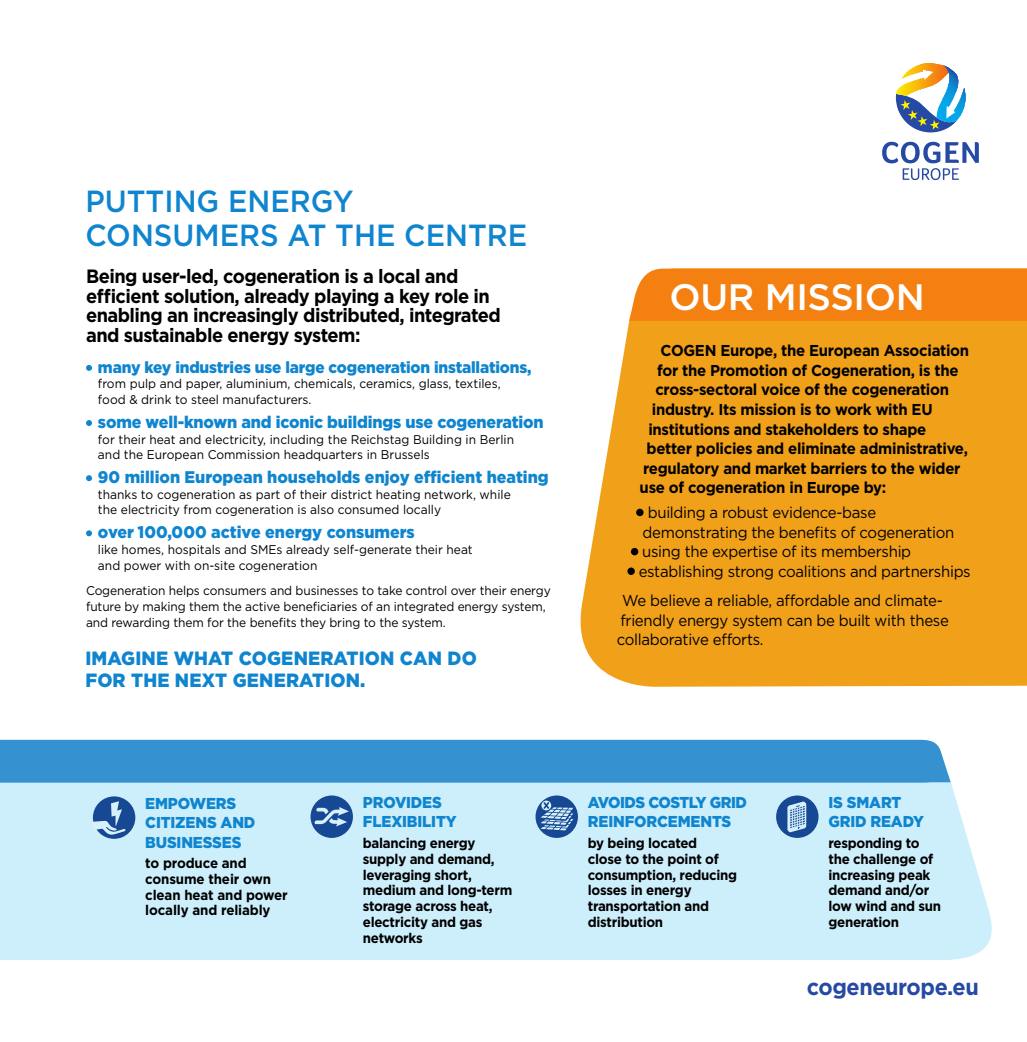
<style>
.page{position:relative;width:1027px;height:1042px;background:#fff}
.page>*{position:absolute;margin:0;border:0;box-sizing:border-box;transform-origin:0 0}
.t1{font:500 36.75px "Gotham";letter-spacing:-.01em;color:#fff}
.t2{font:500 30.62px/33.9px "Gotham";color:#0f85cf;scale:.95 1}
.t3{font:700 22.75px "Gotham";letter-spacing:-.02em;color:#264aa3;scale:.95 1}
.t4{font:700 19.25px/19.6px "Gotham";letter-spacing:-.03em;color:#000;scale:.95 1}
.t5{font:900 19.25px/22.8px "Gotham";letter-spacing:.01em;color:#0f85cf;scale:.95 1}
.t6{font:900 16.8px "Gotham";color:#0f85cf;scale:.95 1}
.t7{font:900 16.1px "Gotham";letter-spacing:-.01em;color:#0f85cf;scale:.95 1}
.t8{font:700 15.75px "Gotham";letter-spacing:-.02em;color:#000;scale:.95 1}
.t9{font:15.75px/19.6px "Gotham";letter-spacing:-.02em;color:#000;scale:.95 1}
.t10{font:900 15.75px/19.2px "Gotham";letter-spacing:-.01em;color:#0f85cf;scale:.95 1}
.t11{font:700 14px/15.8px "Gotham";letter-spacing:-.02em;color:#000;scale:.95 1}
.t12{font:12.6px/15.8px "Gotham";color:#000;scale:.95 1}
</style>
<div class="page">
<svg style="left:86px;top:365px;width:6px;height:6px"></svg>
<svg style="left:86px;top:420px;width:6px;height:6px"></svg>
<svg style="left:86px;top:475px;width:6px;height:6px"></svg>
<svg style="left:86px;top:530px;width:6px;height:6px"></svg>
<div style="left:0;top:782px;width:992px;height:178px;background:#cdeefb"></div>
<div style="left:310px;top:795px;width:43px;height:43px;background:#174893;border-radius:50%"></div>
<svg style="left:314px;top:807px;width:35px;height:19px"></svg>
<div style="left:93px;top:796px;width:42px;height:43px;background:#174893;border-radius:50%"></div>
<svg style="left:91px;top:801px;width:35px;height:35px"></svg>
<svg style="left:535px;top:795px;width:43px;height:43px"></svg>
<svg style="left:541px;top:800px;width:32px;height:30px"></svg>
<div style="left:0;top:740px;width:951px;height:42px;background:#3591cf"></div>
<div style="left:776px;top:795px;width:42px;height:43px;background:#174893;border-radius:50%"></div>
<svg style="left:787px;top:801px;width:20px;height:31px"></svg>
<svg style="left:580px;top:268px;width:447px;height:419px;background:#f1a628"></svg>
<div style="left:636px;top:509px;width:8px;height:7px;background:#000;border-radius:50%"></div>
<div style="left:631px;top:548px;width:7px;height:7px;background:#000;border-radius:50%"></div>
<div style="left:627px;top:567px;width:8px;height:8px;background:#000;border-radius:50%"></div>
<div style="left:627px;top:269px;width:400px;height:52px;background:#f58012"></div>
<svg style="left:882px;top:142px;width:97px;height:38px"></svg>
<svg style="left:896px;top:63px;width:69px;height:69px"></svg>
<h2 class="t2" style="left:85px;top:184px;width:467px">PUTTING ENERGY<br>CONSUMERS AT THE CENTRE</h2>
<h3 class="t4" style="left:86px;top:266px;width:438px">Being user-led, cogeneration is a local and efficient solution, already playing a key role in enabling an increasingly distributed, integrated and sustainable energy system:</h3>
<p class="t7" style="left:98px;top:356px;width:458px">many key industries use large cogeneration installations,</p>
<p class="t12" style="left:98px;top:376px;width:425px">from pulp and paper, aluminium, chemicals, ceramics, glass, textiles, food &amp; drink to steel manufacturers.</p>
<h3 class="t6" style="left:98px;top:410px;width:471px">some well-known and iconic buildings use cogeneration</h3>
<p class="t12" style="left:98px;top:431px;width:439px">for their heat and electricity, including the Reichstag Building in Berlin and the European Commission headquarters in Brussels</p>
<h3 class="t6" style="left:98px;top:465px;width:476px">90 million European households enjoy efficient heating</h3>
<p class="t12" style="left:98px;top:486px;width:436px">thanks to cogeneration as part of their district heating network, while the electricity from cogeneration is also consumed locally</p>
<h3 class="t6" style="left:98px;top:520px;width:335px">over 100,000 active energy consumers</h3>
<p class="t12" style="left:98px;top:541px;width:396px">like homes, hospitals and SMEs already self-generate their heat and power with on-site cogeneration</p>
<p class="t12" style="left:86px;top:582px;width:491px">Cogeneration helps consumers and businesses to take control over their energy future by making them the active beneficiaries of an integrated energy system, and rewarding them for the benefits they bring to the system.</p>
<h3 class="t5" style="left:85px;top:646px;width:414px">IMAGINE WHAT COGENERATION CAN DO<br>FOR THE NEXT GENERATION.</h3>
<h1 class="t1" style="left:670px;top:273px;width:257px">OUR MISSION</h1>
<p class="t8" style="left:661px;top:340px;width:326px">COGEN Europe, the European Association</p>
<p class="t8" style="left:657px;top:360px;width:319px">for the Promotion of Cogeneration, is the</p>
<p class="t8" style="left:655px;top:379px;width:311px">cross-sectoral voice of the cogeneration</p>
<p class="t8" style="left:652px;top:399px;width:297px">industry. Its mission is to work with EU</p>
<p class="t8" style="left:648px;top:418px;width:294px">institutions and stakeholders to shape</p>
<p class="t8" style="left:647px;top:438px;width:340px">better policies and eliminate administrative,</p>
<p class="t8" style="left:643px;top:458px;width:336px">regulatory and market barriers to the wider</p>
<p class="t8" style="left:640px;top:477px;width:261px">use of cogeneration in Europe by:</p>
<p class="t9" style="left:639px;top:502px;width:351px;text-indent:9px">building a robust evidence-base demonstrating the benefits of cogeneration using the expertise of its membership establishing strong coalitions and partnerships</p>
<p class="t9" style="left:617px;top:590px;width:351px;text-indent:5px">We believe a reliable, affordable and climate&shy;friendly energy system can be built with these collaborative efforts.</p>
<p class="t10" style="left:145px;top:793px;width:117px">EMPOWERS<br>CITIZENS AND<br>BUSINESSES</p>
<p class="t11" style="left:145px;top:855px;width:152px">to produce and consume their own clean heat and power locally and reliably</p>
<p class="t10" style="left:363px;top:793px;width:100px">PROVIDES<br>FLEXIBILITY</p>
<p class="t11" style="left:363px;top:835px;width:159px">balancing energy supply and demand, leveraging short, medium and long-term storage across heat, electricity and gas networks</p>
<p class="t10" style="left:588px;top:793px;width:169px">AVOIDS COSTLY GRID<br>REINFORCEMENTS</p>
<p class="t11" style="left:588px;top:835px;width:159px">by being located<br>close to the point of consumption, reducing losses in energy transportation and distribution</p>
<p class="t10" style="left:828px;top:793px;width:102px">IS SMART<br>GRID READY</p>
<p class="t11" style="left:828px;top:835px;width:120px">responding to the challenge of increasing peak demand and/or low wind and sun generation</p>
<h3 class="t3" style="left:807px;top:971px;width:182px">cogeneurope.eu</h3>
</div>
